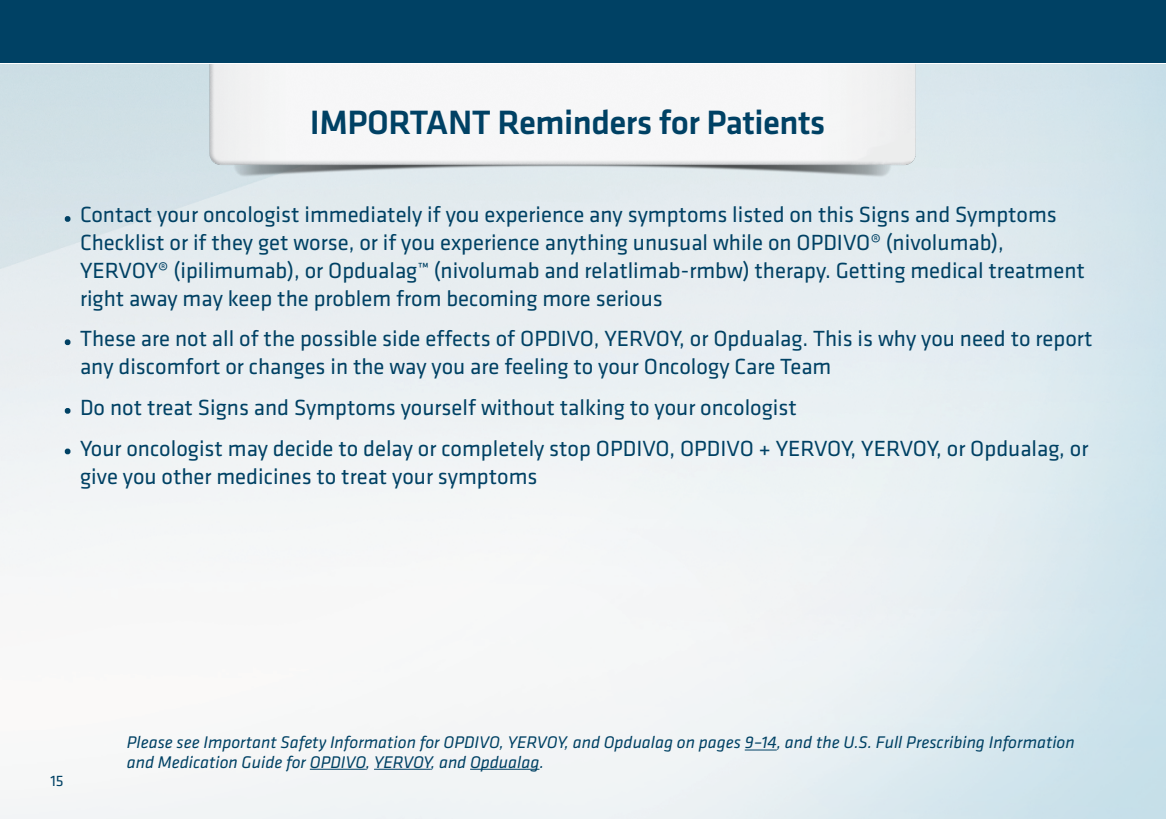
<style>
.page{position:relative;width:1166px;height:819px;background:#fff}
.page>*{position:absolute;margin:0;border:0;box-sizing:border-box;transform-origin:0 0}
.t1{font:500 35px "Klavika";letter-spacing:-.015em;color:#004164}
.t2{font:22.75px/28px "Klavika";color:#004164}
.t3{font:italic 17.5px/19.2px "Klavika";color:#004164}
.t4{font:15.75px "Klavika";color:#004164}
</style>
<div class="page">
<div style="left:0;top:0;width:1166px;height:63px;background:#004164"></div>
<svg style="left:65px;top:216px;width:5px;height:6px"></svg>
<svg style="left:65px;top:339px;width:5px;height:6px"></svg>
<svg style="left:65px;top:408px;width:5px;height:6px"></svg>
<svg style="left:65px;top:449px;width:5px;height:5px"></svg>
<hr style="left:744px;top:750px;width:32px;height:1px;background:#004164">
<hr style="left:310px;top:769px;width:56px;height:1px;background:#004164">
<hr style="left:374px;top:769px;width:57px;height:1px;background:#004164">
<hr style="left:470px;top:769px;width:69px;height:1px;background:#004164">
<img style="left:189px;top:65px;width:734px;height:167px">
<h1 class="t1" style="left:310px;top:99px;width:517px">IMPORTANT Reminders for Patients</h1>
<p class="t2" style="left:80px;top:200px;width:1006px">Contact your oncologist immediately if you experience any symptoms listed on this Signs and Symptoms Checklist or if they get worse, or if you experience anything unusual while on OPDIVO® (nivolumab), YERVOY® (ipilimumab), or Opdualag™ (nivolumab and relatlimab-rmbw) therapy. Getting medical treatment right away may keep the problem from becoming more serious</p>
<p class="t2" style="left:80px;top:324px;width:1013px">These are not all of the possible side effects of OPDIVO, YERVOY, or Opdualag. This is why you need to report any discomfort or changes in the way you are feeling to your Oncology Care Team</p>
<p class="t2" style="left:80px;top:386px;width:1010px;line-height:40.6px">Do not treat Signs and Symptoms yourself without talking to your oncologist<br>Your oncologist may decide to delay or completely stop OPDIVO, OPDIVO + YERVOY, YERVOY, or Opdualag, or</p>
<p class="t2" style="left:80px;top:461px;width:459px">give you other medicines to treat your symptoms</p>
<p class="t4" style="left:50px;top:771px;width:15px">15</p>
<p class="t3" style="left:127px;top:733px;width:949px">Please see Important Safety Information for OPDIVO, YERVOY, and Opdualag on pages 9–14, and the U.S. Full Prescribing Information and Medication Guide for OPDIVO, YERVOY, and Opdualag.</p>
</div>
